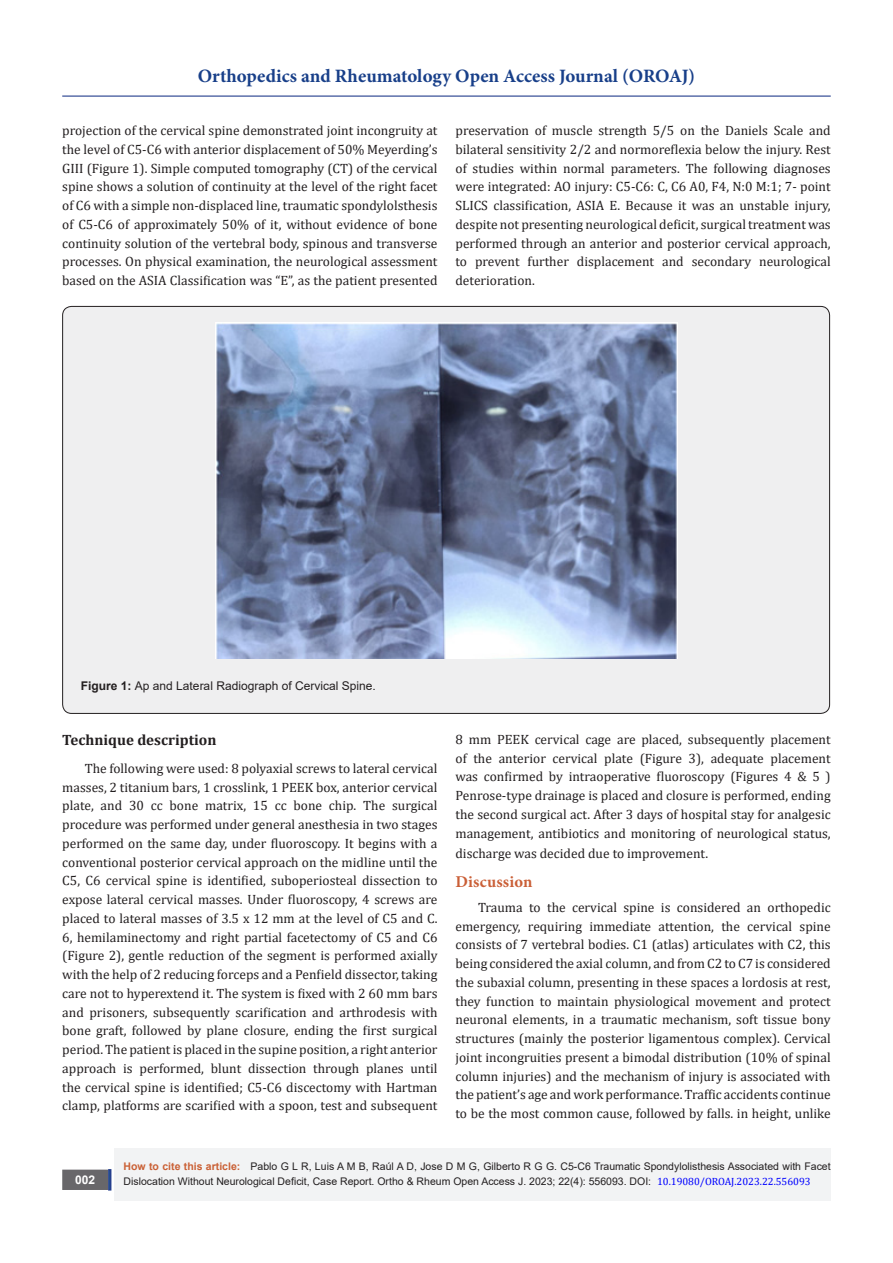
<style>
.page{position:relative;width:893px;height:1263px;background:#fff}
.page>*{position:absolute;margin:0;border:0;box-sizing:border-box;transform-origin:0 0}
.t1{font:700 18.9px "Minion Pro";color:#183f89}
.t2{font:700 16.5px "Minion Pro";letter-spacing:.01em;color:#ca5f37}
.t3{font:700 15px "Cambria";color:#231f20}
.t4{font:13.5px/18.8px "Cambria";color:#231f20;text-align:justify}
.t5{font:12px "Arial";color:#231f20}
.t6{font:700 12px "Arial";color:#fff}
.t7{font:10.5px "Arial";color:#231f20}
.s1{font-weight:700}
.s2{font-weight:700;color:#ca6035}
.s3{font-family:"Cambria";color:#00f}
</style>
<div class="page">
<div style="left:115px;top:1148px;width:716px;height:52px;background:#f2f3f4"></div>
<div style="left:63px;top:1170px;width:44px;height:19px;background:#68676a"></div>
<div style="left:62px;top:1169px;width:46px;height:21px;border:2px solid #68676a"></div>
<div style="left:108px;top:1169px;width:3px;height:21px;background:#1c6d90;border:2px solid #253f8e"></div>
<hr style="left:62px;top:96px;width:769px;height:1px;background:#253f8e">
<div style="left:63px;top:306px;width:767px;height:407px;background:#efeff0;border-radius:9px"></div>
<img style="left:216px;top:322px;width:461px;height:336px">
<h1 class="t1" style="left:198px;top:63px;width:499px">Orthopedics and Rheumatology Open Access Journal (OROAJ)</h1>
<p class="t4" style="left:62px;top:121px;width:377px">projection of the cervical spine demonstrated joint incongruity at the level of C5-C6 with anterior displacement of 50% Meyerding’s GIII (Figure 1). Simple computed tomography (CT) of the cervical spine shows a solution of continuity at the level of the right facet of C6 with a simple non-displaced line, traumatic spondylolsthesis of C5-C6 of approximately 50% of it, without evidence of bone continuity solution of the vertebral body, spinous and transverse processes. On physical examination, the neurological assessment based on the ASIA Classification was “E”, as the patient presented</p>
<p class="t4" style="left:455px;top:121px;width:377px">preservation of muscle strength 5/5 on the Daniels Scale and bilateral sensitivity 2/2 and normoreflexia below the injury. Rest of studies within normal parameters. The following diagnoses were integrated: AO injury: C5-C6: C, C6 A0, F4, N:0 M:1; 7- point SLICS classification, ASIA E. Because it was an unstable injury, despite not presenting neurological deficit, surgical treatment was performed through an anterior and posterior cervical approach, to prevent further displacement and secondary neurological deterioration.</p>
<p class="t5" style="left:81px;top:677px;width:296px"><span class="s1">Figure 1:</span> Ap and Lateral Radiograph of Cervical Spine.</p>
<p class="t3" style="left:62px;top:729px;width:156px">Technique description</p>
<p class="t4" style="left:62px;top:759px;width:377px;text-indent:22px">The following were used: 8 polyaxial screws to lateral cervical masses, 2 titanium bars, 1 crosslink, 1 PEEK box, anterior cervical plate, and 30 cc bone matrix, 15 cc bone chip. The surgical procedure was performed under general anesthesia in two stages performed on the same day, under fluoroscopy. It begins with a conventional posterior cervical approach on the midline until the C5, C6 cervical spine is identified, suboperiosteal dissection to expose lateral cervical masses. Under fluoroscopy, 4 screws are placed to lateral masses of 3.5 x 12 mm at the level of C5 and C.<br>6, hemilaminectomy and right partial facetectomy of C5 and C6 (Figure 2), gentle reduction of the segment is performed axially with the help of 2 reducing forceps and a Penfield dissector, taking care not to hyperextend it. The system is fixed with 2 60 mm bars and prisoners, subsequently scarification and arthrodesis with bone graft, followed by plane closure, ending the first surgical period. The patient is placed in the supine position, a right anterior approach is performed, blunt dissection through planes until the cervical spine is identified; C5-C6 discectomy with Hartman clamp, platforms are scarified with a spoon, test and subsequent</p>
<p class="t4" style="left:455px;top:730px;width:377px">8 mm PEEK cervical cage are placed, subsequently placement of the anterior cervical plate (Figure 3), adequate placement was confirmed by intraoperative fluoroscopy (Figures 4 &amp; 5 )<br>Penrose-type drainage is placed and closure is performed, ending the second surgical act. After 3 days of hospital stay for analgesic management, antibiotics and monitoring of neurological status,</p>
<p class="t4" style="left:455px;top:844px;width:254px">discharge was decided due to improvement.</p>
<p class="t2" style="left:455px;top:870px;width:78px">Discussion</p>
<p class="t4" style="left:455px;top:898px;width:377px;text-indent:22px">Trauma to the cervical spine is considered an orthopedic emergency, requiring immediate attention, the cervical spine consists of 7 vertebral bodies. C1 (atlas) articulates with C2, this being considered the axial column, and from C2 to C7 is considered the subaxial column, presenting in these spaces a lordosis at rest, they function to maintain physiological movement and protect neuronal elements, in a traumatic mechanism, soft tissue bony structures (mainly the posterior ligamentous complex). Cervical joint incongruities present a bimodal distribution (10% of spinal column injuries) and the mechanism of injury is associated with the patient’s age and work performance. Traffic accidents continue to be the most common cause, followed by falls. in height, unlike</p>
<p class="t7" style="left:124px;top:1159px;width:709px"><span class="s2">How to cite this article:</span> Pablo G L R, Luis A M B, Raúl A D, Jose D M G, Gilberto R G G. C5-C6 Traumatic Spondylolisthesis Associated with Facet</p>
<p class="t6" style="left:75px;top:1171px;width:22px">002</p>
<p class="t7" style="left:124px;top:1174px;width:689px">Dislocation Without Neurological Deficit, Case Report. Ortho &amp; Rheum Open Access J. 2023; 22(4): 556093. DOI: <span class="s3">10.19080/OROAJ.2023.22.556093</span></p>
</div>
